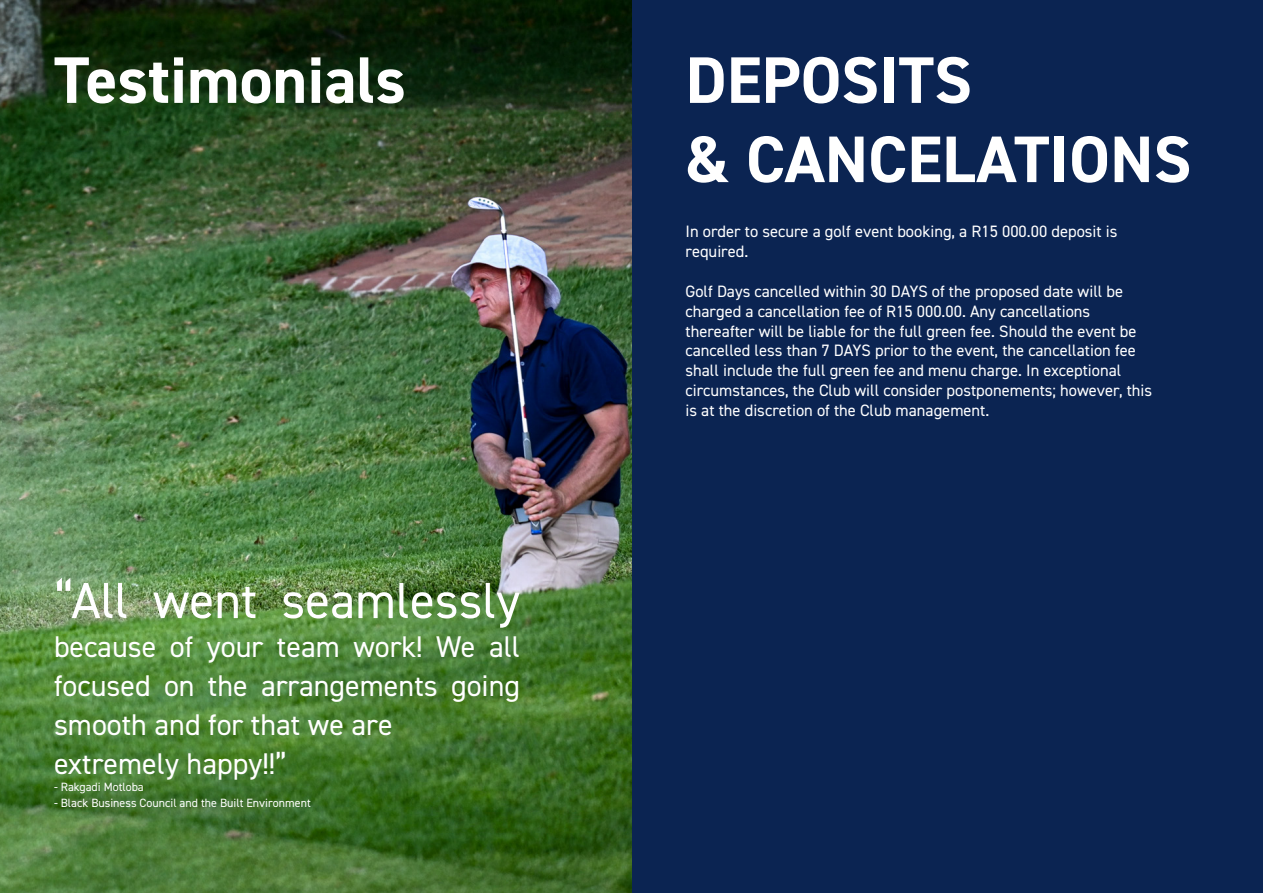
<style>
.page{position:relative;width:1263px;height:893px;background:#fff}
.page>*{position:absolute;margin:0;border:0;box-sizing:border-box;transform-origin:0 0}
.t1{font:700 66px "DIN2014";color:#fff}
.t2{font:51px "DIN2014";color:#fff}
.t3{font:30px/39px "DIN2014";color:#fff;text-align:justify}
.t4{font:16.5px/19.8px "DIN2014";color:#fff}
.t5{font:12px "DIN2014";color:#fff}
</style>
<div class="page">
<div style="left:631px;top:0;width:632px;height:893px;background:#0b2452"></div>
<img style="left:0;top:0;width:631px;height:893px">
<p class="t1" style="left:54px;top:36px;width:353px">Testimonials</p>
<p class="t2" style="left:54px;top:569px;width:468px">“All went seamlessly</p>
<p class="t3" style="left:54px;top:627px;width:468px">because of your team work! We all focused on the arrangements going smooth and for that we are</p>
<p class="t3" style="left:54px;top:744px;width:234px">extremely happy!!”</p>
<p class="t5" style="left:54px;top:779px;width:91px">- Rakgadi Motloba</p>
<p class="t5" style="left:54px;top:795px;width:258px">- Black Business Council and the Built Environment</p>
<p class="t1" style="left:685px;top:36px;width:288px">DEPOSITS</p>
<p class="t1" style="left:685px;top:115px;width:507px">&amp; CANCELATIONS</p>
<p class="t4" style="left:685px;top:222px;width:433px">In order to secure a golf event booking, a R15 000.00 deposit is required.</p>
<p class="t4" style="left:685px;top:281px;width:439px">Golf Days cancelled within 30 DAYS of the proposed date will be charged a cancellation fee of R15 000.00. Any cancellations</p>
<p class="t4" style="left:685px;top:321px;width:468px">thereafter will be liable for the full green fee. Should the event be cancelled less than 7 DAYS prior to the event, the cancellation fee shall include the full green fee and menu charge. In exceptional circumstances, the Club will consider postponements; however, this is at the discretion of the Club management.</p>
</div>
